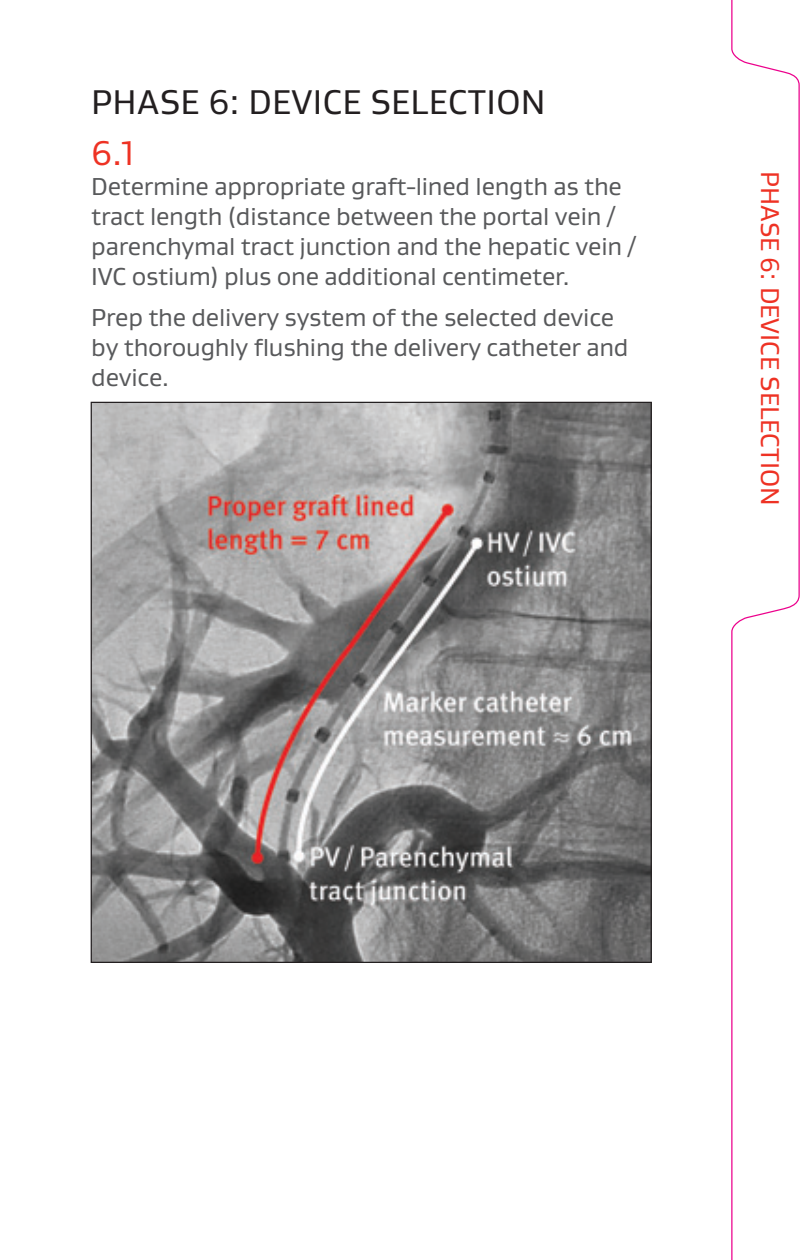
<style>
.page{position:relative;width:810px;height:1260px;background:#fff}
.page>*{position:absolute;margin:0;border:0;box-sizing:border-box;transform-origin:0 0}
.t1{font:35px "Gore Gustan";letter-spacing:.01em;color:#231f20}
.t2{font:35px "Gore Gustan";color:#ee3224}
.t3{font:26.25px "Gore Gustan";color:#ee3224}
.t4{font:25px/30px "Gore Gustan";letter-spacing:-.01em;color:#58595b}
</style>
<div class="page">
<svg style="left:731px;top:0;width:69px;height:1260px"></svg>
<img style="left:93px;top:404px;width:557px;height:557px">
<h1 class="t1" style="left:91px;top:79px;width:456px">PHASE 6: DEVICE SELECTION</h1>
<h1 class="t2" style="left:91px;top:130px;width:45px">6.1</h1>
<p class="t4" style="left:91px;top:171px;width:547px">Determine appropriate graft-lined length as the tract length (distance between the portal vein / parenchymal tract junction and the hepatic vein / IVC ostium) plus one additional centimeter.</p>
<p class="t4" style="left:91px;top:302px;width:539px">Prep the delivery system of the selected device by thoroughly flushing the delivery catheter and device.</p>
<p class="t3" style="left:787px;top:171px;width:336px;rotate:90deg">PHASE 6: DEVICE SELECTION</p>
</div>
